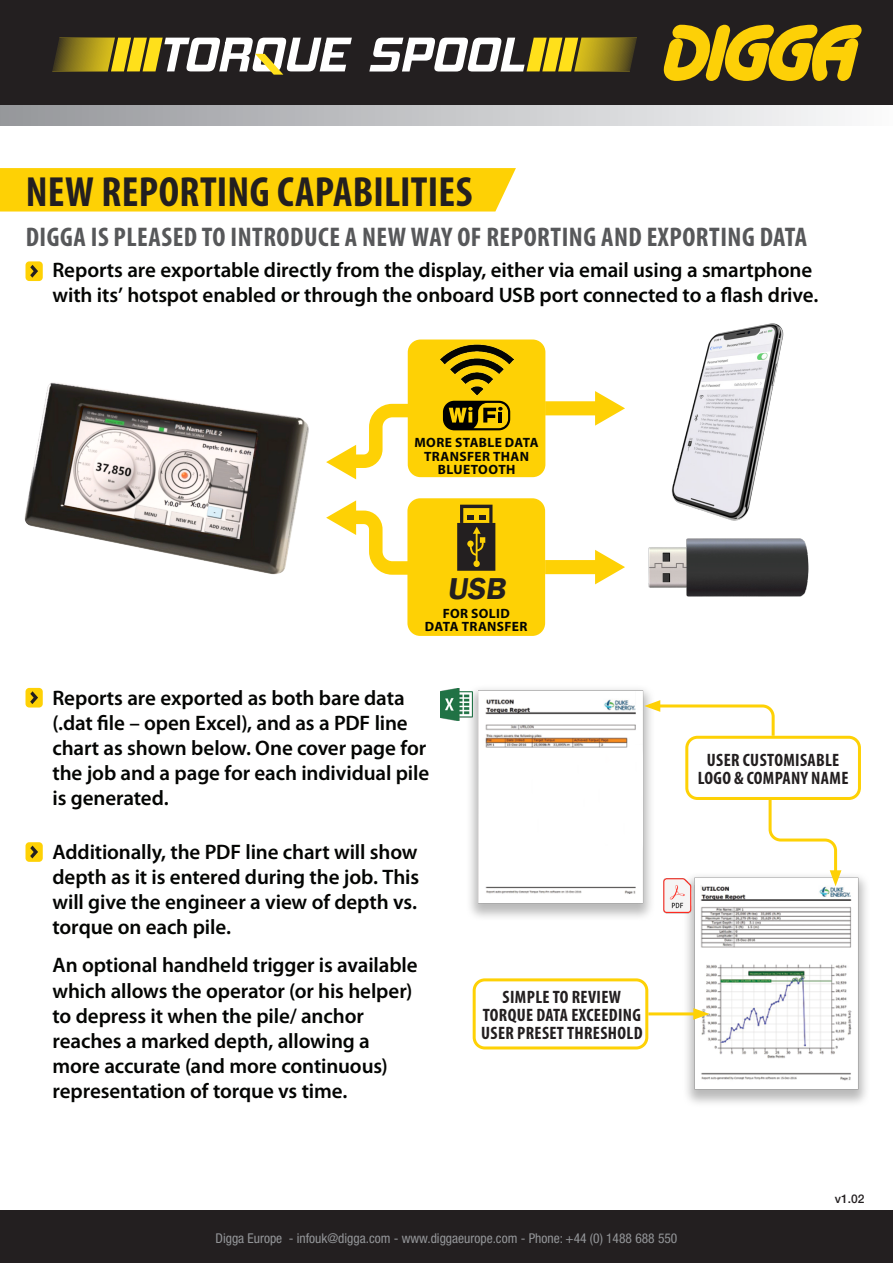
<style>
.page{position:relative;width:893px;height:1263px;background:#fff}
.page>*{position:absolute;margin:0;border:0;box-sizing:border-box;transform-origin:0 0}
.t1{font:700 condensed 42.3px "Myriad Pro";letter-spacing:.005em;color:#231f20}
.t2{font:600 31.05px "Franklin Gothic";color:#231f20}
.t3{font:700 condensed 27.15px "Myriad Pro";letter-spacing:.02em;color:#57585a}
.t4{font:600 21px/25.2px "Myriad Pro";letter-spacing:-.005em;color:#040503}
.t5{font:700 condensed 18px "Myriad Pro";letter-spacing:.02em;color:#231f20}
.t6{font:condensed 13.5px "Helvetica Neue LT Std";color:#939598}
.t7{font:700 13.5px/13.5px "Myriad Pro";letter-spacing:.025em;color:#040503;text-align:center}
.t8{font:12px "Helvetica Neue LT 65 Md";color:#231f20}
</style>
<div class="page">
<div style="left:0;top:0;width:893px;height:105px;background:#231f20"></div>
<div style="left:0;top:1210px;width:893px;height:53px;background:#231f20"></div>
<div style="left:0;top:106px;width:893px;height:19px;background:linear-gradient(to right,#95969a,#fafafb)"></div>
<svg style="left:664px;top:25px;width:198px;height:56px"></svg>
<div style="left:0;top:168px;width:516px;height:43px;background:#fed105"></div>
<img style="left:470px;top:689px;width:181px;height:228px">
<img style="left:670px;top:870px;width:196px;height:233px">
<div style="left:26px;top:261px;width:17px;height:20px;background:#fed105;border-radius:4px"></div>
<svg style="left:30px;top:265px;width:8px;height:13px"></svg>
<div style="left:408px;top:339px;width:137px;height:138px;background:#fed105;border-radius:13px"></div>
<img style="left:440px;top:339px;width:73px;height:62px">
<svg style="left:545px;top:391px;width:80px;height:35px"></svg>
<svg style="left:545px;top:550px;width:80px;height:34px"></svg>
<img style="left:671px;top:323px;width:113px;height:198px">
<svg style="left:326px;top:397px;width:97px;height:82px"></svg>
<svg style="left:326px;top:500px;width:81px;height:75px"></svg>
<div style="left:407px;top:498px;width:138px;height:138px;background:#fed105;border-radius:13px"></div>
<svg style="left:443px;top:401px;width:67px;height:29px"></svg>
<hr style="left:498px;top:412px;width:4px;height:10px;background:#000">
<svg style="left:457px;top:505px;width:38px;height:66px"></svg>
<img style="left:648px;top:538px;width:161px;height:59px">
<div style="left:26px;top:688px;width:17px;height:19px;background:#fed105;border-radius:4px"></div>
<svg style="left:30px;top:691px;width:8px;height:13px"></svg>
<img style="left:441px;top:689px;width:32px;height:31px">
<img style="left:663px;top:877px;width:29px;height:36px">
<div style="left:26px;top:842px;width:17px;height:20px;background:#fed105;border-radius:4px"></div>
<svg style="left:30px;top:846px;width:8px;height:12px"></svg>
<div style="left:685px;top:736px;width:176px;height:64px;border:3px solid #fed105;border-radius:11px"></div>
<div style="left:473px;top:978px;width:175px;height:71px;border:3px solid #fed105;border-radius:11px"></div>
<svg style="left:644px;top:700px;width:132px;height:39px"></svg>
<svg style="left:767px;top:797px;width:74px;height:89px"></svg>
<hr style="left:648px;top:1012px;width:51px;height:3px;background:#fed105">
<svg style="left:693px;top:1008px;width:16px;height:12px"></svg>
<img style="left:24px;top:382px;width:285px;height:193px">
<svg style="left:52px;top:38px;width:300px;height:37px"></svg>
<svg style="left:369px;top:38px;width:268px;height:34px"></svg>
<p class="t1" style="left:26px;top:165px;width:448px">NEW REPORTING CAPABILITIES</p>
<p class="t3" style="left:26px;top:220px;width:783px">DIGGA IS PLEASED TO INTRODUCE A NEW WAY OF REPORTING AND EXPORTING DATA</p>
<p class="t4" style="left:53px;top:256px;width:767px">Reports are exportable directly from the display, either via email using a smartphone with its’ hotspot enabled or through the onboard USB port connected to a flash drive.</p>
<p class="t7" style="left:414px;top:435px;width:126px">MORE STABLE DATA<br>TRANSFER THAN<br>BLUETOOTH</p>
<p class="t2" style="left:447px;top:570px;width:65px">USB</p>
<p class="t7" style="left:443px;top:606px;width:69px">FOR SOLID</p>
<p class="t7" style="left:425px;top:620px;width:104px">DATA TRANSFER</p>
<p class="t4" style="left:53px;top:684px;width:378px">Reports are exported as both bare data (.dat file – open Excel), and as a PDF line chart as shown below. One cover page for the job and a page for each individual pile is generated.</p>
<p class="t4" style="left:53px;top:839px;width:368px;text-align:justify">Additionally, the PDF line chart will show depth as it is entered during the job. This will give the engineer a view of depth vs. torque on each pile.</p>
<p class="t4" style="left:53px;top:952px;width:367px">An optional handheld trigger is available which allows the operator (or his helper) to depress it when the pile/ anchor reaches a marked depth, allowing a more accurate (and more continuous) representation of torque vs time.</p>
<p class="t5" style="left:503px;top:985px;width:120px">SIMPLE TO REVIEW</p>
<p class="t5" style="left:483px;top:1003px;width:160px">TORQUE DATA EXCEEDING</p>
<p class="t5" style="left:481px;top:1021px;width:163px">USER PRESET THRESHOLD</p>
<p class="t5" style="left:707px;top:748px;width:134px">USER CUSTOMISABLE</p>
<p class="t5" style="left:698px;top:766px;width:152px">LOGO &amp; COMPANY NAME</p>
<p class="t6" style="left:216px;top:1231px;width:463px">Digga Europe - infouk@digga.com - www.diggaeurope.com - Phone: +44 (0) 1488 688 550</p>
<p class="t8" style="left:835px;top:1192px;width:31px">v1.02</p>
</div>
